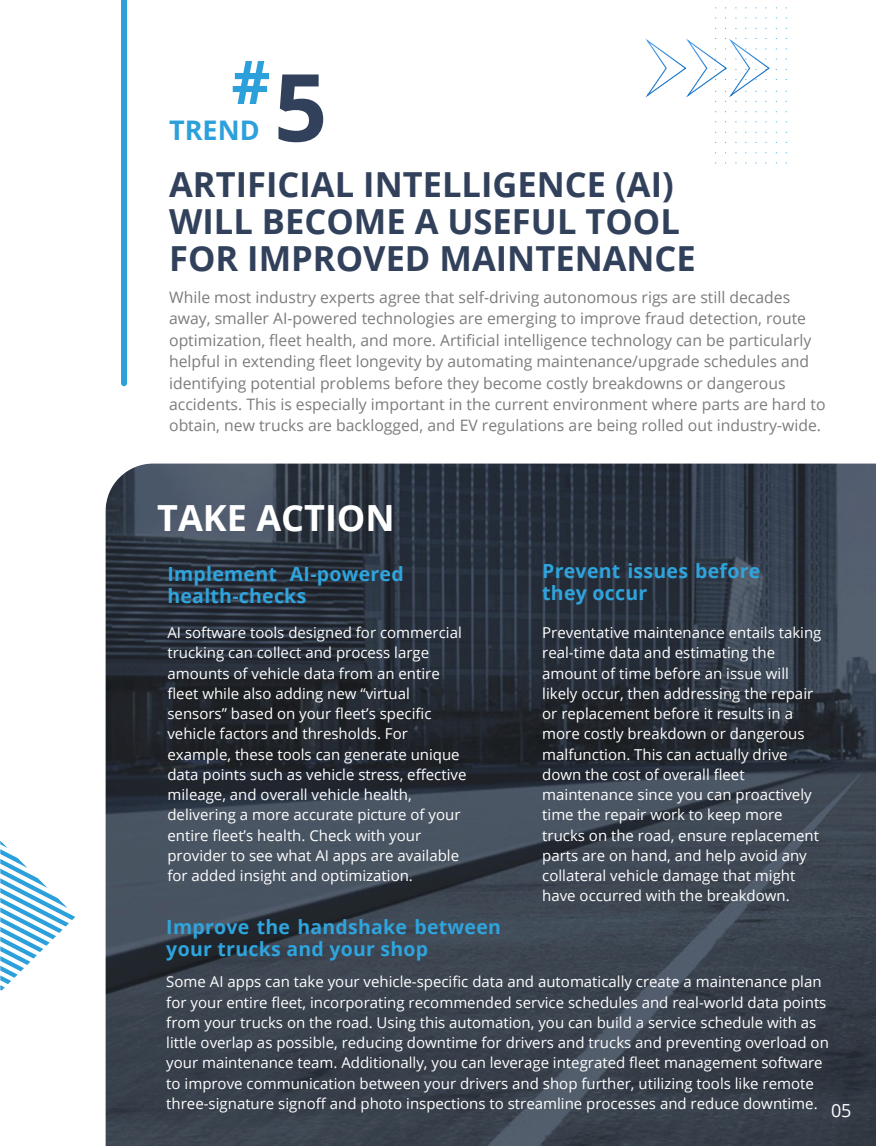
<style>
.page{position:relative;width:876px;height:1146px;background:#fff}
.page>*{position:absolute;margin:0;border:0;box-sizing:border-box;transform-origin:0 0}
.t1{font:700 93.6px "Open Sans";color:#32415b}
.t2{font:700 60.3px "Open Sans";color:#2ca0da}
.t3{font:700 36px "Open Sans";color:#fff}
.t4{font:700 34.5px/37.2px "Open Sans";color:#32415b}
.t5{font:700 27px "Open Sans";color:#2ca0da}
.t6{font:700 19.5px/22.5px "Open Sans";letter-spacing:.015em;color:#2fa4dd}
.t7{font:18px "Open Sans";color:#fff}
.t8{font:15.75px/21.3px "Open Sans";color:#7c7c7c}
.t9{font:15px/20.2px "Open Sans";color:#fff}
</style>
<div class="page">
<svg style="left:0;top:841px;width:75px;height:149px"></svg>
<div style="left:121px;top:0;width:6px;height:386px;background:#2ca0da"></div>
<img style="left:106px;top:463px;width:769px;height:682px">
<svg style="left:645px;top:38px;width:131px;height:64px"></svg>
<p class="t2" style="left:231px;top:40px;width:40px">#</p>
<p class="t5" style="left:169px;top:111px;width:92px">TREND</p>
<p class="t1" style="left:274px;top:41px;width:55px">5</p>
<p class="t4" style="left:169px;top:165px;width:528px">ARTIFICIAL INTELLIGENCE (AI)<br>WILL BECOME A USEFUL TOOL<br>FOR IMPROVED MAINTENANCE</p>
<p class="t8" style="left:169px;top:286px;width:657px">While most industry experts agree that self-driving autonomous rigs are still decades away, smaller AI-powered technologies are emerging to improve fraud detection, route optimization, fleet health, and more. Artificial intelligence technology can be particularly helpful in extending fleet longevity by automating maintenance/upgrade schedules and identifying potential problems before they become costly breakdowns or dangerous accidents. This is especially important in the current environment where parts are hard to obtain, new trucks are backlogged, and EV regulations are being rolled out industry-wide.</p>
<p class="t3" style="left:157px;top:492px;width:239px">TAKE ACTION</p>
<p class="t6" style="left:167px;top:562px;width:238px">Implement AI-powered health-checks</p>
<p class="t6" style="left:542px;top:558px;width:219px">Prevent issues before they occur</p>
<p class="t9" style="left:167px;top:622px;width:300px">AI software tools designed for commercial trucking can collect and process large amounts of vehicle data from an entire fleet while also adding new “virtual sensors” based on your fleet’s specific vehicle factors and thresholds. For example, these tools can generate unique data points such as vehicle stress, effective mileage, and overall vehicle health, delivering a more accurate picture of your entire fleet’s health. Check with your provider to see what AI apps are available for added insight and optimization.</p>
<p class="t9" style="left:542px;top:622px;width:280px">Preventative maintenance entails taking real-time data and estimating the amount of time before an issue will likely occur, then addressing the repair or replacement before it results in a more costly breakdown or dangerous malfunction. This can actually drive down the cost of overall fleet maintenance since you can proactively time the repair work to keep more trucks on the road, ensure replacement parts are on hand, and help avoid any collateral vehicle damage that might have occurred with the breakdown.</p>
<p class="t6" style="left:166px;top:914px;width:336px">Improve the handshake between your trucks and your shop</p>
<p class="t9" style="left:166px;top:971px;width:664px">Some AI apps can take your vehicle-specific data and automatically create a maintenance plan for your entire fleet, incorporating recommended service schedules and real-world data points from your trucks on the road. Using this automation, you can build a service schedule with as little overlap as possible, reducing downtime for drivers and trucks and preventing overload on your maintenance team. Additionally, you can leverage integrated fleet management software to improve communication between your drivers and shop further, utilizing tools like remote three-signature signoff and photo inspections to streamline processes and reduce downtime.</p>
<p class="t7" style="left:830px;top:1097px;width:22px">05</p>
</div>
